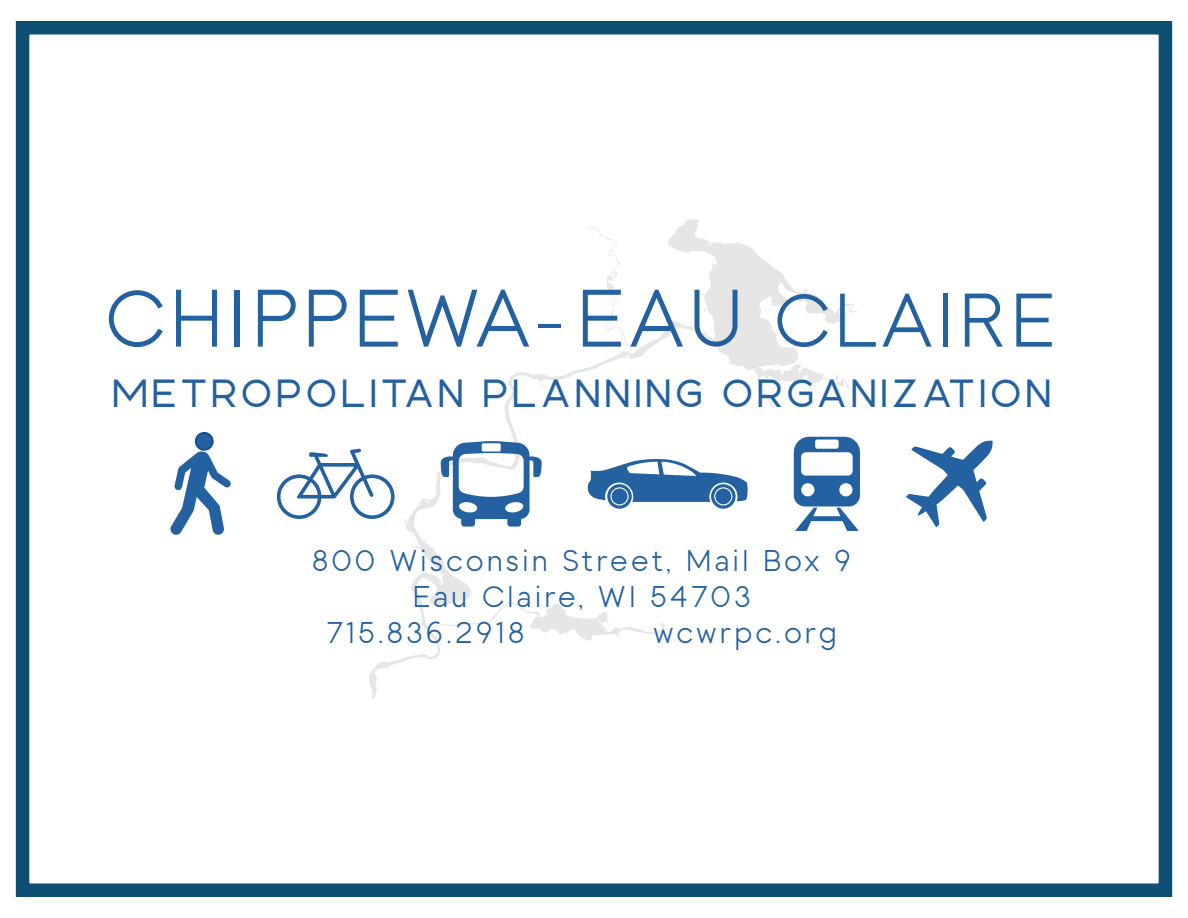
<style>
.page{position:relative;width:1188px;height:918px;background:#fff}
.page>*{position:absolute;margin:0;border:0;box-sizing:border-box;transform-origin:0 0}
.t1{font:81.45px "Toma Sans";letter-spacing:.02em;color:#2461a0}
.t2{font:700 39.45px "Tundra";letter-spacing:.08em;color:#2461a0}
.t3{font:30px "Toma Sans";letter-spacing:.08em;color:#2461a0}
.s1{font-size:75.9px}
</style>
<div class="page">
<div style="left:16px;top:21px;width:1156px;height:876px;border:14px solid #0e4f73"></div>
<svg style="left:369px;top:220px;width:488px;height:478px"></svg>
<div style="left:195px;top:432px;width:19px;height:19px;background:#2461a0;border:2px solid #0f4e9d;border-radius:50%"></div>
<svg style="left:170px;top:451px;width:61px;height:84px"></svg>
<svg style="left:277px;top:449px;width:118px;height:70px"></svg>
<svg style="left:588px;top:459px;width:160px;height:50px"></svg>
<svg style="left:794px;top:437px;width:66px;height:94px"></svg>
<svg style="left:440px;top:441px;width:102px;height:86px"></svg>
<svg style="left:906px;top:440px;width:87px;height:87px"></svg>
<p class="t1" style="left:103px;top:254px;width:955px">CHIPPEWA-EAU <span class="s1">CLAIRE</span></p>
<p class="t2" style="left:112px;top:370px;width:942px">METROPOLITAN PLANNING ORGANIZATION</p>
<p class="t3" style="left:312px;top:537px;width:541px">800 Wisconsin Street, Mail Box 9</p>
<p class="t3" style="left:412px;top:573px;width:341px">Eau Claire, WI 54703</p>
<p class="t3" style="left:326px;top:609px;width:200px">715.836.2918</p>
<p class="t3" style="left:653px;top:609px;width:186px">wcwrpc.org</p>
</div>
